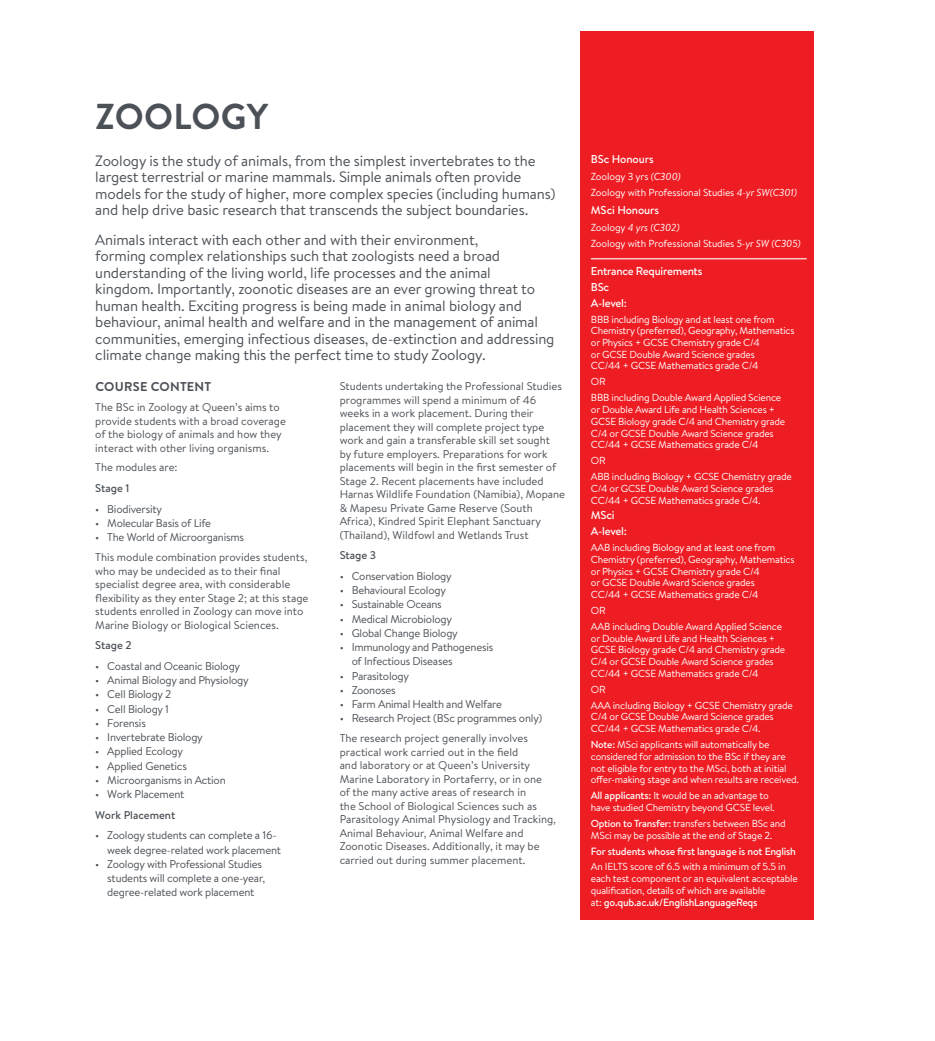
<style>
.page{position:relative;width:935px;height:1041px;background:#fff}
.page>*{position:absolute;margin:0;border:0;box-sizing:border-box;transform-origin:0 0}
.School_Name{font:700 36px "Brandon Text";letter-spacing:.005em;color:#4b5157}
.School_Intro{font:15px/16.5px "Brandon Text";letter-spacing:-.01em;color:#4b5157}
.Subhead{font:700 12.75px "Brandon Text";letter-spacing:.02em;color:#4b5157}
.DB_Degrees_title{font:500 11.4px "Brandon Text";letter-spacing:-.02em;color:#fff}
.Bodytext1{font:11.25px/13.5px "Brandon Text";color:#4b5157}
.Bodytext1-2{font:11.25px/14.2px "Brandon Text";letter-spacing:-.02em;color:#4b5157}
.Minorhead{font:500 11.25px "Brandon Text";color:#4b5157}
.DB_Degrees_title-2{font:500 10.5px "Brandon Text";letter-spacing:-.02em;color:#fff}
.DB_Ent_Reqs_Body{font:500 10.5px "Brandon Text";letter-spacing:-.02em;color:#fff}
.DB_ERs_indent_1_5mm{font:10.2px/11.7px "Brandon Text";letter-spacing:-.02em;color:#fff}
.DB_Ent_Reqs_Body-2{font:10.2px/11.7px "Brandon Text";letter-spacing:-.02em;color:#fff}
.DB_Degrees_List{font:10.2px "Brandon Text";letter-spacing:-.01em;color:#fff}
.DB_Degrees_List-2{font:italic 10.2px "Brandon Text";letter-spacing:-.01em;color:#fff}
.s1{font-style:italic}
.s2{font-style:normal}
.s3{font-weight:500}
.s4{font-weight:500;font-size:10.5px}
.s5{font-weight:400;font-size:10.2px}
</style>
<div class="page">
<div style="left:580px;top:32px;width:234px;height:888px;background:#ee1d23"></div>
<hr style="left:591px;top:258px;width:215px;height:1px;background:#fff">
<div style="left:24px;top:512px;width:17px;height:17px;border:2px solid #fff;border-radius:50%"></div>
<div style="left:894px;top:512px;width:17px;height:17px;border:2px solid #fff;border-radius:50%"></div>
<svg style="left:901px;top:512px;width:2px;height:17px"></svg>
<p class="School_Name" style="left:96px;top:91px;width:174px">ZOOLOGY</p>
<p class="School_Intro" style="left:95px;top:152px;width:462px">Zoology is the study of animals, from the simplest invertebrates to the largest terrestrial or marine mammals. Simple animals often provide models for the study of higher, more complex species (including humans) and help drive basic research that transcends the subject boundaries.</p>
<p class="School_Intro" style="left:95px;top:231px;width:460px">Animals interact with each other and with their environment,<br>forming complex relationships such that zoologists need a broad understanding of the living world, life processes and the animal<br>kingdom. Importantly, zoonotic diseases are an ever growing threat to human health. Exciting progress is being made in animal biology and behaviour, animal health and welfare and in the management of animal communities, emerging infectious diseases, de-extinction and addressing climate change making this the perfect time to study Zoology.</p>
<p class="Subhead" style="left:95px;top:378px;width:117px">COURSE CONTENT</p>
<p class="Bodytext1" style="left:95px;top:400px;width:192px">The BSc in Zoology at Queen’s aims to provide students with a broad coverage of the biology of animals and how they interact with other living organisms.</p>
<p class="Bodytext1" style="left:95px;top:460px;width:84px">The modules are:</p>
<p class="Minorhead" style="left:95px;top:480px;width:36px">Stage 1</p>
<p class="Bodytext1-2" style="left:95px;top:501px;width:68px">• Biodiversity</p>
<p class="Bodytext1-2" style="left:95px;top:516px;width:117px">• Molecular Basis of Life</p>
<p class="Bodytext1-2" style="left:95px;top:530px;width:150px">• The World of Microorganisms</p>
<p class="Bodytext1" style="left:95px;top:550px;width:215px">This module combination provides students, who may be undecided as to their final specialist degree area, with considerable flexibility as they enter Stage 2; at this stage students enrolled in Zoology can move into Marine Biology or Biological Sciences.</p>
<p class="Minorhead" style="left:95px;top:638px;width:38px">Stage 2</p>
<p class="Bodytext1-2" style="left:95px;top:658px;width:146px">• Coastal and Oceanic Biology</p>
<p class="Bodytext1-2" style="left:95px;top:673px;width:155px">• Animal Biology and Physiology</p>
<p class="Bodytext1-2" style="left:95px;top:687px;width:78px">• Cell Biology 2</p>
<p class="Bodytext1-2" style="left:95px;top:701px;width:75px">• Cell Biology 1</p>
<p class="Bodytext1-2" style="left:95px;top:715px;width:52px">• Forensis</p>
<p class="Bodytext1-2" style="left:95px;top:730px;width:109px">• Invertebrate Biology</p>
<p class="Bodytext1-2" style="left:95px;top:744px;width:89px">• Applied Ecology</p>
<p class="Bodytext1-2" style="left:95px;top:758px;width:93px">• Applied Genetics</p>
<p class="Bodytext1-2" style="left:95px;top:772px;width:132px">• Microorganisms in Action</p>
<p class="Bodytext1-2" style="left:95px;top:787px;width:91px">• Work Placement</p>
<p class="Minorhead" style="left:95px;top:807px;width:81px">Work Placement</p>
<p class="Bodytext1-2" style="left:107px;top:828px;width:175px;text-indent:-12px">• Zoology students can complete a 16- week degree-related work placement</p>
<p class="Bodytext1-2" style="left:107px;top:856px;width:159px;text-indent:-12px">• Zoology with Professional Studies students will complete a one-year, degree-related work placement</p>
<p class="Bodytext1" style="left:340px;top:379px;width:227px">Students undertaking the Professional Studies programmes will spend a minimum of 46 weeks in a work placement. During their placement they will complete project type work and gain a transferable skill set sought<br>by future employers. Preparations for work placements will begin in the first semester of Stage 2. Recent placements have included Harnas Wildlife Foundation (Namibia), Mopane &amp; Mapesu Private Game Reserve (South Africa), Kindred Spirit Elephant Sanctuary (Thailand), Wildfowl and Wetlands Trust</p>
<p class="Minorhead" style="left:340px;top:548px;width:38px">Stage 3</p>
<p class="Bodytext1-2" style="left:340px;top:569px;width:113px">• Conservation Biology</p>
<p class="Bodytext1-2" style="left:340px;top:583px;width:108px">• Behavioural Ecology</p>
<p class="Bodytext1-2" style="left:340px;top:597px;width:104px">• Sustainable Oceans</p>
<p class="Bodytext1-2" style="left:340px;top:611px;width:114px">• Medical Microbiology</p>
<p class="Bodytext1-2" style="left:340px;top:626px;width:120px">• Global Change Biology</p>
<p class="Bodytext1-2" style="left:352px;top:640px;width:143px;text-indent:-12px">• Immunology and Pathogenesis of Infectious Diseases</p>
<p class="Bodytext1-2" style="left:340px;top:668px;width:71px">• Parasitology</p>
<p class="Bodytext1-2" style="left:340px;top:683px;width:58px">• Zoonoses</p>
<p class="Bodytext1-2" style="left:340px;top:697px;width:164px">• Farm Animal Health and Welfare</p>
<p class="Bodytext1-2" style="left:340px;top:711px;width:204px">• Research Project (BSc programmes only)</p>
<p class="Bodytext1" style="left:340px;top:731px;width:218px">The research project generally involves practical work carried out in the field<br>and laboratory or at Queen’s University Marine Laboratory in Portaferry, or in one<br>of the many active areas of research in<br>the School of Biological Sciences such as Parasitology Animal Physiology and Tracking, Animal Behaviour, Animal Welfare and Zoonotic Diseases. Additionally, it may be carried out during summer placement.</p>
<p class="DB_Degrees_title" style="left:591px;top:152px;width:64px">BSc Honours</p>
<p class="DB_Degrees_List" style="left:591px;top:169px;width:91px">Zoology 3 yrs <span class="s1">(C300)</span></p>
<p class="DB_Degrees_List" style="left:591px;top:186px;width:208px">Zoology with Professional Studies <span class="s1">4-yr SW(C301)</span></p>
<p class="DB_Degrees_title" style="left:591px;top:203px;width:70px">MSci Honours</p>
<p class="DB_Degrees_List-2" style="left:591px;top:220px;width:90px"><span class="s2">Zoology</span> 4 yrs (C302)</p>
<p class="DB_Degrees_List" style="left:591px;top:237px;width:211px">Zoology with Professional Studies <span class="s1">5-yr SW (C305)</span></p>
<p class="DB_Degrees_title" style="left:591px;top:263px;width:113px">Entrance Requirements</p>
<p class="DB_Degrees_title" style="left:591px;top:279px;width:20px">BSc</p>
<p class="DB_Degrees_title" style="left:591px;top:295px;width:38px">A-level:</p>
<p class="DB_ERs_indent_1_5mm" style="left:591px;top:313px;width:205px">BBB including Biology and at least one from Chemistry (preferred), Geography, Mathematics or Physics + GCSE Chemistry grade C/4<br>or GCSE Double Award Science grades<br>CC/44 + GCSE Mathematics grade C/4</p>
<p class="DB_ERs_indent_1_5mm" style="left:591px;top:376px;width:16px">OR</p>
<p class="DB_ERs_indent_1_5mm" style="left:591px;top:392px;width:196px">BBB including Double Award Applied Science or Double Award Life and Health Sciences + GCSE Biology grade C/4 and Chemistry grade C/4 or GCSE Double Award Science grades CC/44 + GCSE Mathematics grade C/4</p>
<p class="DB_ERs_indent_1_5mm" style="left:591px;top:454px;width:16px">OR</p>
<p class="DB_ERs_indent_1_5mm" style="left:591px;top:470px;width:203px">ABB including Biology + GCSE Chemistry grade<br>C/4 or GCSE Double Award Science grades<br>CC/44 + GCSE Mathematics grade C/4.</p>
<p class="DB_Degrees_title" style="left:591px;top:508px;width:25px">MSci</p>
<p class="DB_Degrees_title" style="left:591px;top:524px;width:38px">A-level:</p>
<p class="DB_ERs_indent_1_5mm" style="left:591px;top:542px;width:205px">AAB including Biology and at least one from Chemistry (preferred), Geography, Mathematics or Physics + GCSE Chemistry grade C/4<br>or GCSE Double Award Science grades<br>CC/44 + GCSE Mathematics grade C/4</p>
<p class="DB_ERs_indent_1_5mm" style="left:591px;top:604px;width:16px">OR</p>
<p class="DB_ERs_indent_1_5mm" style="left:591px;top:620px;width:196px">AAB including Double Award Applied Science or Double Award Life and Health Sciences + GCSE Biology grade C/4 and Chemistry grade C/4 or GCSE Double Award Science grades CC/44 + GCSE Mathematics grade C/4</p>
<p class="DB_ERs_indent_1_5mm" style="left:591px;top:683px;width:16px">OR</p>
<p class="DB_ERs_indent_1_5mm" style="left:591px;top:699px;width:203px">AAA including Biology + GCSE Chemistry grade<br>C/4 or GCSE Double Award Science grades<br>CC/44 + GCSE Mathematics grade C/4.</p>
<p class="DB_Ent_Reqs_Body-2" style="left:591px;top:738px;width:210px"><span class="s3">Note:</span> MSci applicants will automatically be considered for admission to the BSc if they are not eligible for entry to the MSci, both at initial offer-making stage and when results are received.</p>
<p class="DB_Ent_Reqs_Body-2" style="left:591px;top:789px;width:185px"><span class="s4">All applicants:</span> It would be an advantage to have studied Chemistry beyond GCSE level.</p>
<p class="DB_Ent_Reqs_Body-2" style="left:591px;top:817px;width:196px"><span class="s3">Option to Transfer:</span> transfers between BSc and<br>MSci may be possible at the end of Stage 2.</p>
<p class="DB_Degrees_title-2" style="left:591px;top:844px;width:207px">For students whose first language is not English</p>
<p class="DB_Ent_Reqs_Body-2" style="left:591px;top:861px;width:208px">An IELTS score of 6.5 with a minimum of 5.5 in each test component or an equivalent acceptable qualification, details of which are available</p>
<p class="DB_Ent_Reqs_Body" style="left:591px;top:895px;width:168px"><span class="s5">at:</span> go.qub.ac.uk/EnglishLanguageReqs</p>
</div>
